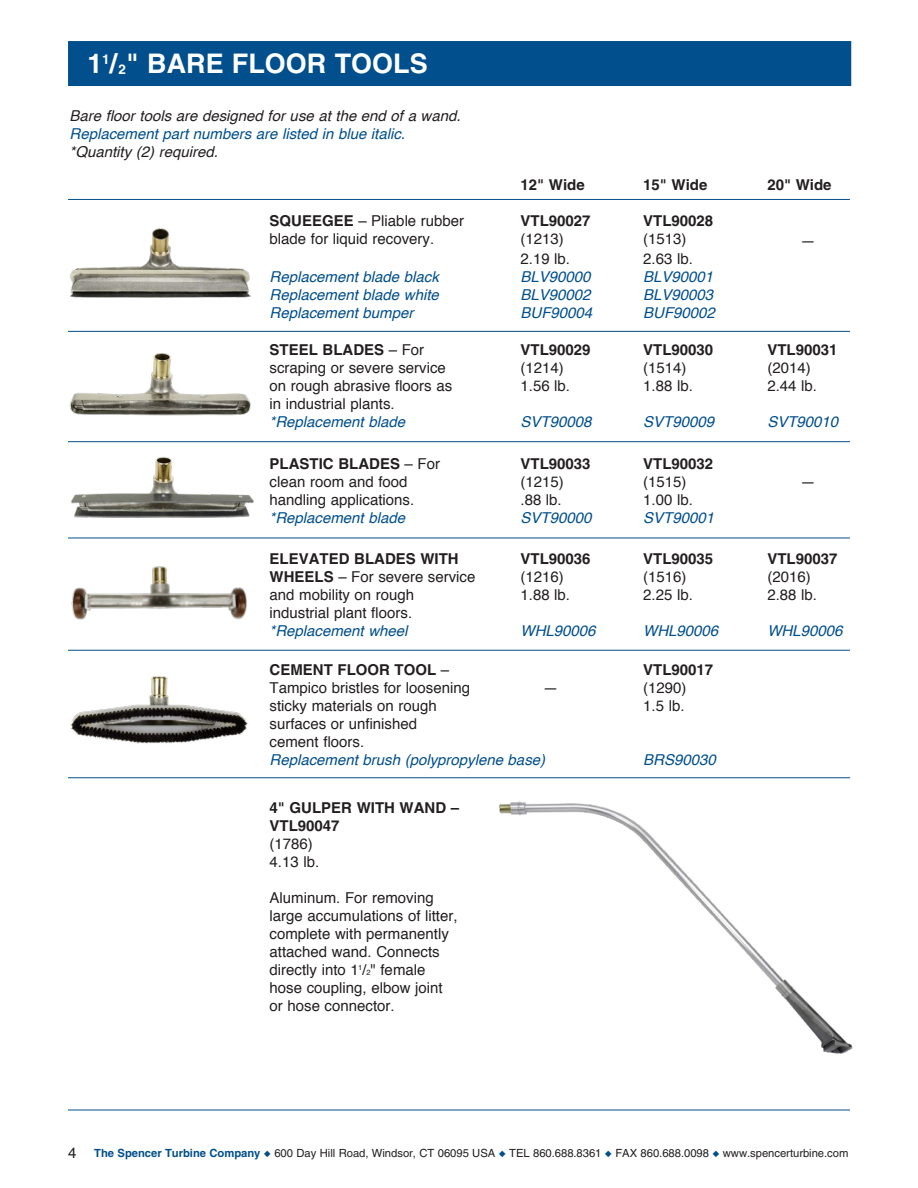
<style>
.page{position:relative;width:918px;height:1188px;background:#fff}
.page>*{position:absolute;margin:0;border:0;box-sizing:border-box;transform-origin:0 0}
.t1{font:700 27px "Helvetica LT Std";color:#fff}
.t2{font:15px/18px "Helvetica";color:#231f20}
.t3{font:italic 15px "Helvetica";color:#014f8c}
.t4{font:700 15px/18px "Helvetica LT Std";color:#231f20}
.t5{font:italic 15px "Helvetica";color:#231f20}
.t6{font:11.25px "Helvetica LT Std";letter-spacing:-.005em;color:#231f20}
.s1{font-size:13.5px}
.s2{font-family:"Helvetica LT Std";font-weight:700}
.s3{font-family:"Helvetica";font-weight:400}
.s4{font-size:7.5px}
.s5{font-family:"Helvetica";font-size:15px}
.s6{font-weight:700;color:#014f8c}
.s7{color:#014f8c}
</style>
<div class="page">
<div style="left:68px;top:41px;width:783px;height:45px;background:#014f8c"></div>
<hr style="left:68px;top:199px;width:782px;height:1px;background:#014f8c">
<hr style="left:68px;top:331px;width:782px;height:1px;background:#014f8c">
<hr style="left:68px;top:441px;width:782px;height:1px;background:#014f8c">
<hr style="left:68px;top:538px;width:782px;height:1px;background:#014f8c">
<hr style="left:68px;top:650px;width:782px;height:1px;background:#014f8c">
<hr style="left:68px;top:777px;width:782px;height:1px;background:#014f8c">
<hr style="left:68px;top:1110px;width:782px;height:1px;background:#014f8c">
<img style="left:69px;top:228px;width:182px;height:70px">
<img style="left:69px;top:353px;width:182px;height:63px">
<img style="left:71px;top:457px;width:183px;height:61px">
<img style="left:71px;top:566px;width:176px;height:54px">
<img style="left:70px;top:676px;width:178px;height:68px">
<img style="left:499px;top:801px;width:354px;height:253px">
<h1 class="t1" style="left:88px;top:47px;width:342px">1<sup>1</sup>/<span class="s1">2</span>" BARE FLOOR TOOLS</h1>
<p class="t5" style="left:70px;top:104px;width:393px">Bare floor tools are designed for use at the end of a wand.</p>
<p class="t3" style="left:70px;top:122px;width:337px">Replacement part numbers are listed in blue italic.</p>
<p class="t5" style="left:70px;top:140px;width:150px">*Quantity (2) required.</p>
<p class="t4" style="left:521px;top:176px;width:66px">12" Wide</p>
<p class="t4" style="left:643px;top:176px;width:66px">15" Wide</p>
<p class="t4" style="left:767px;top:176px;width:66px">20" Wide</p>
<p class="t2" style="left:270px;top:213px;width:196px"><span class="s2">SQUEEGEE</span> – Pliable rubber</p>
<p class="t4" style="left:521px;top:212px;width:72px">VTL90027</p>
<p class="t4" style="left:643px;top:212px;width:72px">VTL90028</p>
<p class="t2" style="left:270px;top:231px;width:166px">blade for liquid recovery.</p>
<p class="t2" style="left:521px;top:231px;width:45px">(1213)</p>
<p class="t2" style="left:643px;top:231px;width:45px">(1513)</p>
<p class="t2" style="left:800px;top:232px;width:16px">—</p>
<p class="t2" style="left:521px;top:250px;width:51px">2.19 lb.</p>
<p class="t2" style="left:643px;top:250px;width:51px">2.63 lb.</p>
<p class="t3" style="left:270px;top:265px;width:171px">Replacement blade black</p>
<p class="t3" style="left:521px;top:265px;width:72px">BLV90000</p>
<p class="t3" style="left:643px;top:265px;width:72px">BLV90001</p>
<p class="t3" style="left:270px;top:283px;width:171px">Replacement blade white</p>
<p class="t3" style="left:521px;top:283px;width:72px">BLV90002</p>
<p class="t3" style="left:643px;top:283px;width:72px">BLV90003</p>
<p class="t3" style="left:270px;top:301px;width:145px">Replacement bumper</p>
<p class="t3" style="left:521px;top:301px;width:73px">BUF90004</p>
<p class="t3" style="left:643px;top:301px;width:73px">BUF90002</p>
<p class="t4" style="left:270px;top:341px;width:156px">STEEL BLADES <span class="s3">– For</span></p>
<p class="t4" style="left:521px;top:341px;width:72px">VTL90029</p>
<p class="t4" style="left:643px;top:341px;width:72px">VTL90030</p>
<p class="t4" style="left:767px;top:341px;width:72px">VTL90031</p>
<p class="t2" style="left:270px;top:360px;width:178px">scraping or severe service</p>
<p class="t2" style="left:521px;top:360px;width:45px">(1214)</p>
<p class="t2" style="left:643px;top:360px;width:45px">(1514)</p>
<p class="t2" style="left:767px;top:360px;width:45px">(2014)</p>
<p class="t2" style="left:270px;top:378px;width:184px">on rough abrasive floors as</p>
<p class="t2" style="left:521px;top:378px;width:51px">1.56 lb.</p>
<p class="t2" style="left:643px;top:378px;width:51px">1.88 lb.</p>
<p class="t2" style="left:767px;top:378px;width:51px">2.44 lb.</p>
<p class="t2" style="left:270px;top:396px;width:127px">in industrial plants.</p>
<p class="t3" style="left:270px;top:410px;width:137px">*Replacement blade</p>
<p class="t3" style="left:521px;top:410px;width:72px">SVT90008</p>
<p class="t3" style="left:643px;top:410px;width:72px">SVT90009</p>
<p class="t3" style="left:767px;top:410px;width:72px">SVT90010</p>
<p class="t4" style="left:270px;top:454px;width:172px">PLASTIC BLADES <span class="s3">– For</span></p>
<p class="t4" style="left:521px;top:454px;width:72px">VTL90033</p>
<p class="t4" style="left:643px;top:454px;width:72px">VTL90032</p>
<p class="t2" style="left:270px;top:473px;width:139px">clean room and food</p>
<p class="t2" style="left:521px;top:473px;width:45px">(1215)</p>
<p class="t2" style="left:643px;top:473px;width:45px">(1515)</p>
<p class="t2" style="left:800px;top:473px;width:16px">—</p>
<p class="t2" style="left:270px;top:491px;width:146px">handling applications.</p>
<p class="t2" style="left:521px;top:491px;width:43px">.88 lb.</p>
<p class="t2" style="left:643px;top:491px;width:51px">1.00 lb.</p>
<p class="t3" style="left:270px;top:506px;width:137px">*Replacement blade</p>
<p class="t3" style="left:521px;top:506px;width:72px">SVT90000</p>
<p class="t3" style="left:643px;top:506px;width:72px">SVT90001</p>
<p class="t4" style="left:270px;top:550px;width:191px">ELEVATED BLADES WITH</p>
<p class="t4" style="left:521px;top:550px;width:72px">VTL90036</p>
<p class="t4" style="left:643px;top:550px;width:72px">VTL90035</p>
<p class="t4" style="left:767px;top:550px;width:72px">VTL90037</p>
<p class="t2" style="left:270px;top:568px;width:207px"><span class="s2">WHEELS</span> – For severe service</p>
<p class="t2" style="left:521px;top:568px;width:45px">(1216)</p>
<p class="t2" style="left:643px;top:568px;width:45px">(1516)</p>
<p class="t2" style="left:767px;top:568px;width:45px">(2016)</p>
<p class="t2" style="left:270px;top:586px;width:146px">and mobility on rough</p>
<p class="t2" style="left:521px;top:586px;width:51px">1.88 lb.</p>
<p class="t2" style="left:643px;top:586px;width:51px">2.25 lb.</p>
<p class="t2" style="left:767px;top:586px;width:51px">2.88 lb.</p>
<p class="t2" style="left:270px;top:604px;width:144px">industrial plant floors.</p>
<p class="t3" style="left:270px;top:619px;width:139px">*Replacement wheel</p>
<p class="t3" style="left:521px;top:619px;width:77px">WHL90006</p>
<p class="t3" style="left:643px;top:619px;width:77px">WHL90006</p>
<p class="t3" style="left:767px;top:619px;width:77px">WHL90006</p>
<p class="t4" style="left:270px;top:661px;width:181px">CEMENT FLOOR TOOL <span class="s3">–</span></p>
<p class="t4" style="left:643px;top:661px;width:72px">VTL90017</p>
<p class="t2" style="left:270px;top:679px;width:202px">Tampico bristles for loosening</p>
<p class="t2" style="left:543px;top:679px;width:16px">—</p>
<p class="t2" style="left:643px;top:679px;width:45px">(1290)</p>
<p class="t2" style="left:270px;top:697px;width:169px">sticky materials on rough</p>
<p class="t2" style="left:643px;top:697px;width:43px">1.5 lb.</p>
<p class="t2" style="left:270px;top:715px;width:149px">surfaces or unfinished cement floors.</p>
<p class="t3" style="left:270px;top:748px;width:277px">Replacement brush (polypropylene base)</p>
<p class="t3" style="left:643px;top:748px;width:74px">BRS90030</p>
<p class="t4" style="left:270px;top:799px;width:191px">4" GULPER WITH WAND –<br>VTL90047</p>
<p class="t2" style="left:270px;top:835px;width:51px">(1786)<br>4.13 lb.</p>
<p class="t2" style="left:270px;top:889px;width:190px">Aluminum. For removing large accumulations of litter, complete with permanently attached wand. Connects directly into 1<sup>1</sup>/<span class="s4">2</span>" female hose coupling, elbow joint or hose connector.</p>
<p class="t6" style="left:68px;top:1147px;width:782px"><span class="s5">4</span> <span class="s6">The Spencer Turbine Company</span> <span class="s7">◆</span> 600 Day Hill Road, Windsor, CT 06095 USA <span class="s7">◆</span> TEL 860.688.8361 <span class="s7">◆</span> FAX 860.688.0098 <span class="s7">◆</span> www.spencerturbine.com</p>
</div>
